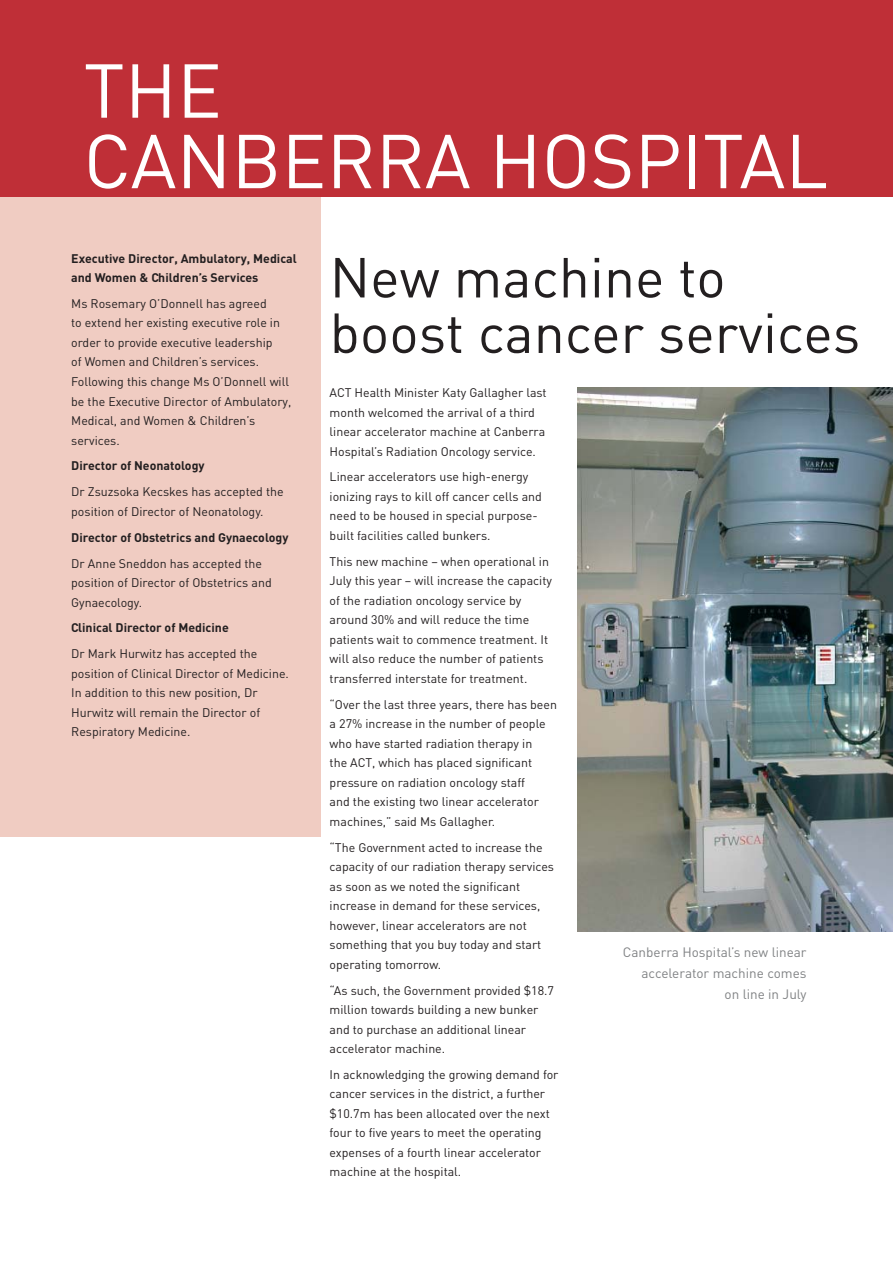
<style>
.page{position:relative;width:893px;height:1263px;background:#fff}
.page>*{position:absolute;margin:0;border:0;box-sizing:border-box;transform-origin:0 0}
.t1{font:75px/70.5px "DIN";color:#fff}
.t2{font:55.5px/55.5px "DIN";color:#231f20}
.t3{font:13.5px/21px "DIN";color:#808284;text-align:right}
.t4{font:12.3px/19.5px "DIN";color:#231f20}
.t5{font:700 12.3px/19.5px "DIN";color:#231f20}
</style>
<div class="page">
<div style="left:0;top:0;width:893px;height:196px;background:#bf2f37"></div>
<div style="left:0;top:197px;width:321px;height:639px;background:#f0ccc2"></div>
<img style="left:577px;top:388px;width:316px;height:543px">
<h1 class="t1" style="left:84px;top:64px;width:746px">THE<br>CANBERRA HOSPITAL</h1>
<h1 class="t1" style="left:84px;top:135px;width:513px">SECTION TITLE</h1>
<p class="t5" style="left:71px;top:250px;width:227px">Executive Director, Ambulatory, Medical and Women &amp; Children’s Services</p>
<p class="t4" style="left:71px;top:295px;width:222px">Ms Rosemary O’Donnell has agreed<br>to extend her existing executive role in order to provide executive leadership<br>of Women and Children’s services.<br>Following this change Ms O’Donnell will be the Executive Director of Ambulatory, Medical, and Women &amp; Children’s services.</p>
<p class="t5" style="left:71px;top:458px;width:135px">Director of Neonatology</p>
<p class="t4" style="left:71px;top:484px;width:214px">Dr Zsuzsoka Kecskes has accepted the position of Director of Neonatology.</p>
<p class="t5" style="left:71px;top:529px;width:219px">Director of Obstetrics and Gynaecology</p>
<p class="t4" style="left:71px;top:555px;width:202px">Dr Anne Sneddon has accepted the position of Director of Obstetrics and<br>Gynaecology.</p>
<p class="t5" style="left:71px;top:620px;width:159px">Clinical Director of Medicine</p>
<p class="t4" style="left:71px;top:646px;width:219px">Dr Mark Hurwitz has accepted the position of Clinical Director of Medicine.<br>In addition to this new position, Dr Hurwitz will remain the Director of Respiratory Medicine.</p>
<h2 class="t2" style="left:330px;top:256px;width:532px">New machine to boost cancer services</h2>
<p class="t4" style="left:330px;top:384px;width:219px">ACT Health Minister Katy Gallagher last month welcomed the arrival of a third linear accelerator machine at Canberra Hospital’s Radiation Oncology service.</p>
<p class="t4" style="left:330px;top:469px;width:214px">Linear accelerators use high-energy ionizing rays to kill off cancer cells and need to be housed in special purpose&shy;built facilities called bunkers.</p>
<p class="t4" style="left:330px;top:553px;width:224px">This new machine – when operational in July this year – will increase the capacity of the radiation oncology service by around 30% and will reduce the time patients wait to commence treatment. It will also reduce the number of patients transferred interstate for treatment.</p>
<p class="t4" style="left:330px;top:696px;width:229px">“Over the last three years, there has been a 27% increase in the number of people who have started radiation therapy in<br>the ACT, which has placed significant pressure on radiation oncology staff<br>and the existing two linear accelerator machines,” said Ms Gallagher.</p>
<p class="t4" style="left:330px;top:839px;width:226px">“The Government acted to increase the capacity of our radiation therapy services as soon as we noted the significant increase in demand for these services, however, linear accelerators are not something that you buy today and start operating tomorrow.</p>
<p class="t4" style="left:330px;top:982px;width:226px">“As such, the Government provided $18.7 million towards building a new bunker and to purchase an additional linear accelerator machine.</p>
<p class="t4" style="left:330px;top:1066px;width:230px">In acknowledging the growing demand for cancer services in the district, a further $10.7m has been allocated over the next four to five years to meet the operating expenses of a fourth linear accelerator machine at the hospital.</p>
<p class="t3" style="left:623px;top:943px;width:185px">Canberra Hospital’s new linear accelerator machine comes<br>on line in July</p>
</div>
